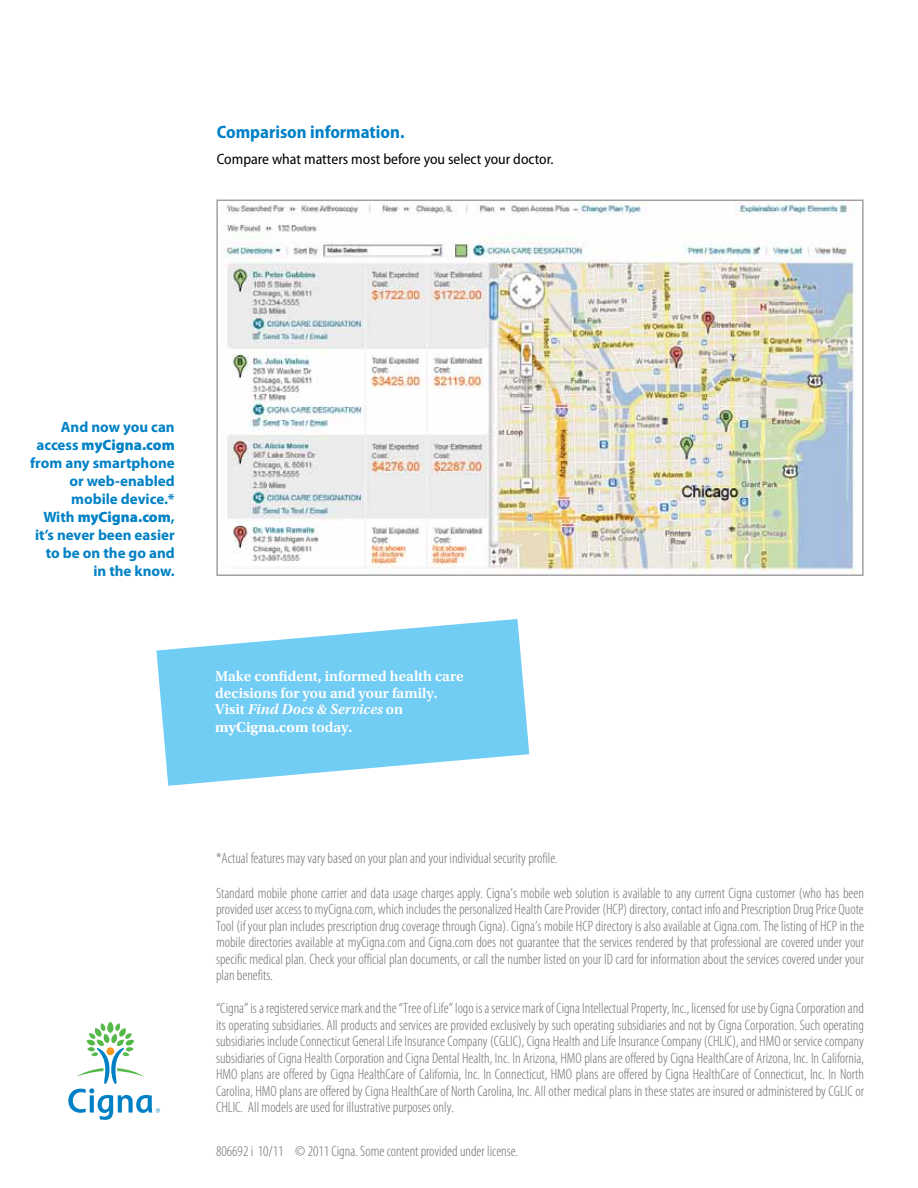
<style>
.page{position:relative;width:918px;height:1188px;background:#fff}
.page>*{position:absolute;margin:0;border:0;box-sizing:border-box;transform-origin:0 0}
.t1{font:700 semi-condensed 18px "Myriad Pro";color:#0081c6}
.t2{font:300 condensed 15px/16.5px "Myriad Pro";color:#6d6e71;text-align:justify}
.t3{font:700 15px/18px "Myriad Pro";color:#0081c6;text-align:right}
.t4{font:600 15px/16.5px "Utopia Std";color:#fff}
.t5{font:semi-condensed 15px "Myriad Pro";color:#000}
.t6{font:700 15px "Utopia Std";color:#fff}
.s1{font-weight:900}
.s2{font-style:italic}
.s3{font-weight:600}
</style>
<div class="page">
<svg style="left:156px;top:619px;width:373px;height:167px;fill:#72cdf4"></svg>
<svg style="left:68px;top:1022px;width:92px;height:98px"></svg>
<img style="left:224px;top:203px;width:631px;height:370px">
<div style="left:216px;top:200px;width:648px;height:376px;border:2px solid #a1a1a4"></div>
<p class="t1" style="left:217px;top:122px;width:189px">Comparison information.</p>
<p class="t5" style="left:217px;top:151px;width:338px">Compare what matters most before you select your doctor.</p>
<p class="t3" style="left:30px;top:418px;width:146px">And now you can access <span class="s1">myCigna.com </span>from any smartphone or web-enabled mobile device.*<br>With <span class="s1">myCigna.com</span>, it’s never been easier to be on the go and in the know.</p>
<p class="t4" style="left:215px;top:668px;width:250px">Make confident, informed health care decisions for you and your family.<br>Visit <span class="s2">Find Docs &amp; Services</span> on</p>
<p class="t6" style="left:215px;top:719px;width:139px">myCigna.com <span class="s3">today.</span></p>
<p class="t2" style="left:216px;top:850px;width:343px">*Actual features may vary based on your plan and your individual security profile.</p>
<p class="t2" style="left:216px;top:885px;width:650px">Standard mobile phone carrier and data usage charges apply. Cigna’s mobile web solution is available to any current Cigna customer (who has been provided user access to myCigna.com, which includes the personalized Health Care Provider (HCP) directory, contact info and Prescription Drug Price Quote Tool (if your plan includes prescription drug coverage through Cigna). Cigna’s mobile HCP directory is also available at Cigna.com. The listing of HCP in the mobile directories available at myCigna.com and Cigna.com does not guarantee that the services rendered by that professional are covered under your specific medical plan. Check your official plan documents, or call the number listed on your ID card for information about the services covered under your plan benefits.</p>
<p class="t2" style="left:216px;top:1000px;width:650px">“Cigna” is a registered service mark and the “Tree of Life” logo is a service mark of Cigna Intellectual Property, Inc., licensed for use by Cigna Corporation and its operating subsidiaries. All products and services are provided exclusively by such operating subsidiaries and not by Cigna Corporation. Such operating subsidiaries include Connecticut General Life Insurance Company (CGLIC), Cigna Health and Life Insurance Company (CHLIC), and HMO or service company subsidiaries of Cigna Health Corporation and Cigna Dental Health, Inc. In Arizona, HMO plans are offered by Cigna HealthCare of Arizona, Inc. In California, HMO plans are offered by Cigna HealthCare of California, Inc. In Connecticut, HMO plans are offered by Cigna HealthCare of Connecticut, Inc. In North Carolina, HMO plans are offered by Cigna HealthCare of North Carolina, Inc. All other medical plans in these states are insured or administered by CGLIC or CHLIC. All models are used for illustrative purposes only.</p>
<p class="t2" style="left:216px;top:1143px;width:304px">806692 i 10/11 © 2011 Cigna. Some content provided under license.</p>
</div>
